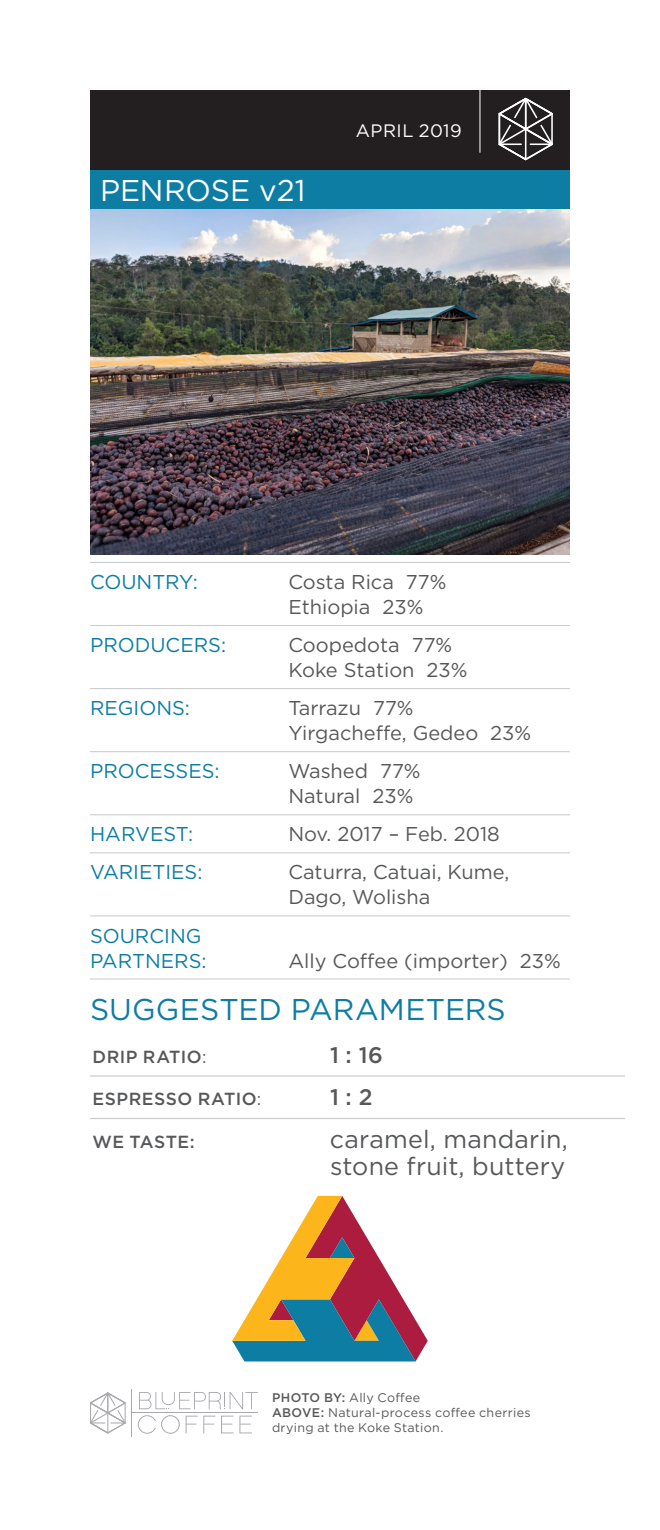
<style>
.page{position:relative;width:660px;height:1530px;background:#fff}
.page>*{position:absolute;margin:0;border:0;box-sizing:border-box;transform-origin:0 0}
.t1{font:30px "Gotham";color:#0d7da4}
.t2{font:30px "Gotham";color:#fff}
.t3{font:25px/27.5px "Gotham";letter-spacing:.01em;color:#57585a}
.t4{font:500 22.5px "Gotham";color:#57585a}
.t5{font:20px/25px "Gotham";color:#57585a}
.t6{font:20px/25px "Gotham";color:#0d7da4}
.t7{font:18px "Gotham";letter-spacing:.025em;color:#fff}
.t8{font:500 17.5px "Gotham";letter-spacing:.03em;color:#57585a}
.t9{font:12.5px/15px "Gotham";letter-spacing:.025em;color:#57585a}
.s1{font-weight:400}
.s2{font-weight:500}
</style>
<div class="page">
<svg style="left:139px;top:1392px;width:119px;height:17px"></svg>
<svg style="left:138px;top:1415px;width:42px;height:19px"></svg>
<svg style="left:186px;top:1416px;width:29px;height:17px"></svg>
<svg style="left:221px;top:1416px;width:31px;height:17px"></svg>
<hr style="left:131px;top:1389px;width:1px;height:48px;background:#a8a9ad">
<hr style="left:132px;top:1412px;width:126px;height:1px;background:#a8a9ad">
<svg style="left:90px;top:1392px;width:36px;height:41px"></svg>
<hr style="left:90px;top:562px;width:480px;height:1px;background:#cbccce">
<hr style="left:90px;top:625px;width:480px;height:1px;background:#cbccce">
<hr style="left:90px;top:688px;width:480px;height:1px;background:#cbccce">
<hr style="left:90px;top:751px;width:480px;height:1px;background:#cbccce">
<hr style="left:90px;top:814px;width:480px;height:1px;background:#cbccce">
<hr style="left:90px;top:852px;width:480px;height:1px;background:#cbccce">
<hr style="left:90px;top:915px;width:480px;height:1px;background:#cbccce">
<hr style="left:90px;top:978px;width:480px;height:2px;background:#cbccce">
<div style="left:90px;top:90px;width:480px;height:80px;background:#231f20"></div>
<div style="left:90px;top:170px;width:480px;height:39px;background:#0d7da4"></div>
<svg style="left:499px;top:98px;width:54px;height:62px"></svg>
<hr style="left:479px;top:68px;width:1px;height:85px;background:#fff">
<img style="left:90px;top:209px;width:480px;height:345px">
<hr style="left:90px;top:1075px;width:535px;height:2px;background:#cbccce">
<hr style="left:90px;top:1118px;width:535px;height:1px;background:#cbccce">
<svg style="left:232px;top:1196px;width:196px;height:165px"></svg>
<p class="t2" style="left:100px;top:171px;width:207px">PENROSE v21</p>
<p class="t7" style="left:356px;top:120px;width:107px">APRIL 2019</p>
<p class="t6" style="left:90px;top:569px;width:109px">COUNTRY:</p>
<p class="t5" style="left:288px;top:569px;width:160px">Costa Rica 77%<br>Ethiopia 23%</p>
<p class="t6" style="left:90px;top:632px;width:138px">PRODUCERS:</p>
<p class="t5" style="left:288px;top:632px;width:181px">Coopedota 77%<br>Koke Station 23%</p>
<p class="t6" style="left:90px;top:695px;width:102px">REGIONS:</p>
<p class="t5" style="left:288px;top:695px;width:244px">Tarrazu 77%<br>Yirgacheffe, Gedeo 23%</p>
<p class="t6" style="left:90px;top:758px;width:131px">PROCESSES:</p>
<p class="t5" style="left:288px;top:758px;width:134px">Washed 77%<br>Natural 23%</p>
<p class="t6" style="left:90px;top:821px;width:105px">HARVEST:</p>
<p class="t5" style="left:288px;top:821px;width:213px">Nov. 2017 – Feb. 2018</p>
<p class="t6" style="left:90px;top:859px;width:114px">VARIETIES:</p>
<p class="t5" style="left:288px;top:859px;width:223px">Caturra, Catuai, Kume,<br>Dago, Wolisha</p>
<p class="t6" style="left:90px;top:923px;width:118px">SOURCING<br>PARTNERS:</p>
<p class="t5" style="left:288px;top:948px;width:274px">Ally Coffee (importer) 23%</p>
<p class="t1" style="left:90px;top:991px;width:417px">SUGGESTED PARAMETERS</p>
<p class="t8" style="left:92px;top:1045px;width:116px">DRIP RATIO<span class="s1">:</span></p>
<p class="t4" style="left:330px;top:1040px;width:54px">1 : 16</p>
<p class="t8" style="left:92px;top:1088px;width:170px">ESPRESSO RATIO<span class="s1">:</span></p>
<p class="t4" style="left:330px;top:1083px;width:44px">1 : 2</p>
<p class="t8" style="left:92px;top:1130px;width:104px">WE TASTE:</p>
<p class="t3" style="left:330px;top:1125px;width:240px">caramel, mandarin, stone fruit, buttery</p>
<p class="t9" style="left:272px;top:1390px;width:260px"><span class="s2">PHOTO BY:</span> Ally Coffee<br><span class="s2">ABOVE:</span> Natural-process coffee cherries drying at the Koke Station.</p>
</div>
